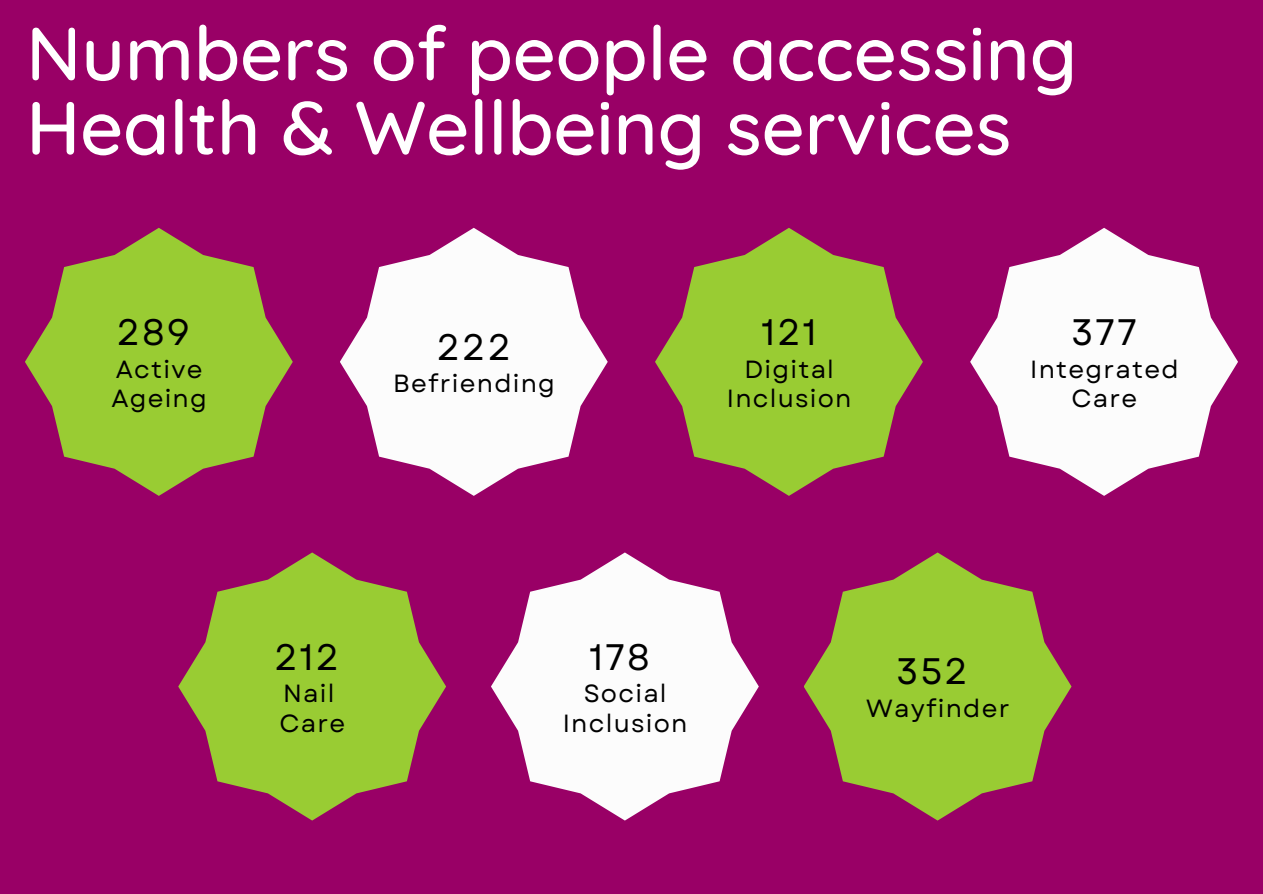
<style>
.page{position:relative;width:1263px;height:894px;background:#fff}
.page>*{position:absolute;margin:0;border:0;box-sizing:border-box;transform-origin:0 0}
.t1{font:500 75.3px/74.2px "Quicksand";color:#fff}
.t2{font:36.75px "Garet";letter-spacing:.05em;color:#000}
.t3{font:24.75px/29.2px "Garet";letter-spacing:.05em;color:#000;text-align:center}
</style>
<div class="page">
<div style="left:0;top:0;width:1263px;height:893px;background:#906"></div>
<svg style="left:25px;top:228px;width:268px;height:267px;fill:#9c3"></svg>
<svg style="left:340px;top:228px;width:268px;height:267px;fill:#fcfcfc"></svg>
<svg style="left:655px;top:228px;width:268px;height:267px;fill:#9c3"></svg>
<svg style="left:970px;top:228px;width:268px;height:267px;fill:#fcfcfc"></svg>
<svg style="left:178px;top:552px;width:268px;height:268px;fill:#9c3"></svg>
<svg style="left:491px;top:552px;width:268px;height:268px;fill:#fcfcfc"></svg>
<svg style="left:804px;top:552px;width:267px;height:268px;fill:#9c3"></svg>
<h1 class="t1" style="left:26px;top:15px;width:1052px">Numbers of people accessing<br>Health &amp; Wellbeing services</h1>
<p class="t2" style="left:117px;top:305px;width:75px">289</p>
<p class="t3" style="left:111px;top:354px;width:97px;text-align:left">Active<br>Ageing</p>
<p class="t2" style="left:437px;top:320px;width:76px">222</p>
<p class="t3" style="left:393px;top:369px;width:163px">Befriending</p>
<p class="t2" style="left:761px;top:305px;width:57px">121</p>
<p class="t3" style="left:727px;top:354px;width:126px">Digital<br>Inclusion</p>
<p class="t2" style="left:1071px;top:305px;width:67px">377</p>
<p class="t3" style="left:1030px;top:354px;width:150px">Integrated<br>Care</p>
<p class="t2" style="left:274px;top:630px;width:67px">212</p>
<p class="t3" style="left:283px;top:678px;width:53px">Nail</p>
<p class="t3" style="left:279px;top:708px;width:67px">Care</p>
<p class="t2" style="left:589px;top:630px;width:62px">178</p>
<p class="t3" style="left:563px;top:678px;width:126px">Social<br>Inclusion</p>
<p class="t2" style="left:896px;top:644px;width:73px">352</p>
<p class="t3" style="left:866px;top:693px;width:145px">Wayfinder</p>
</div>
